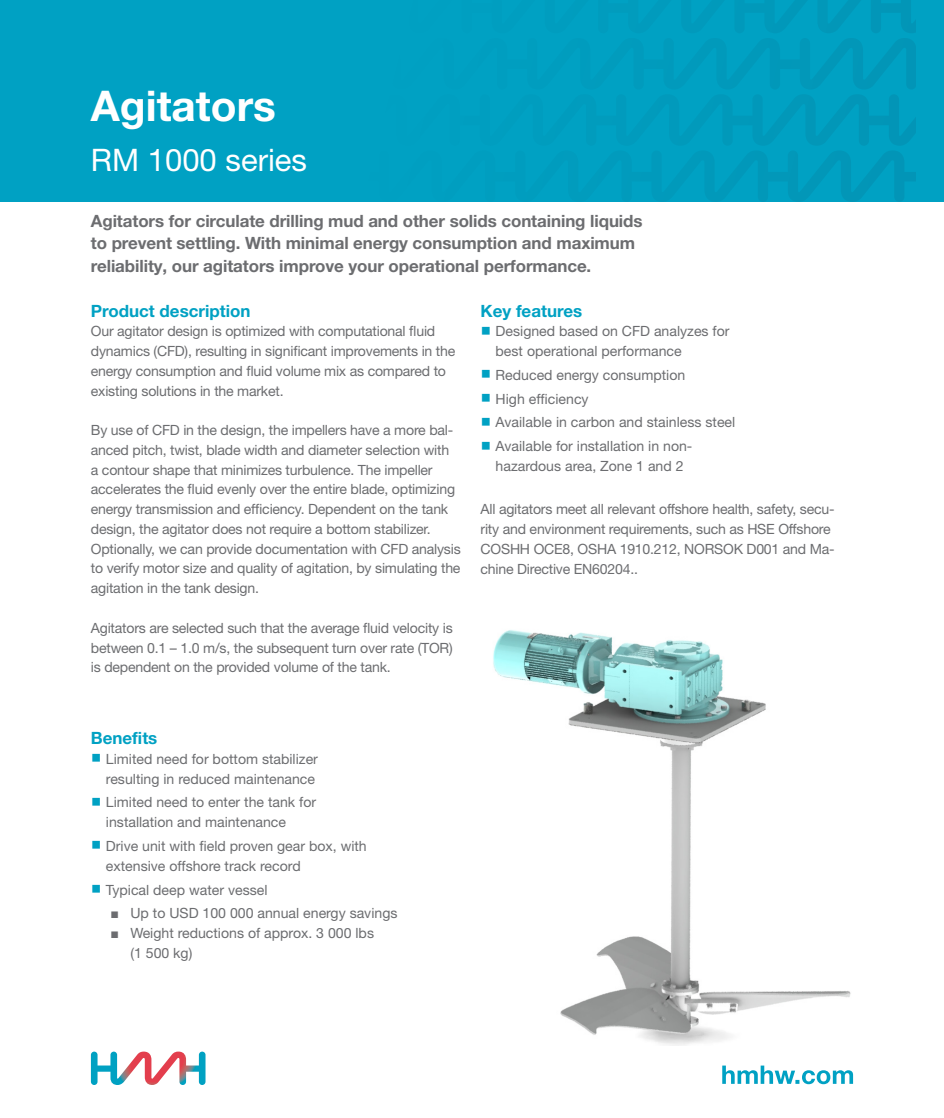
<style>
.page{position:relative;width:944px;height:1118px;background:#fff}
.page>*{position:absolute;margin:0;border:0;box-sizing:border-box;transform-origin:0 0}
.Heading_1{font:700 42.3px "Helvetica Neue LT Pro";color:#fff}
.Heading_2{font:31.05px "Helvetica Neue LT Pro";color:#fff}
.Ingress{font:700 16.95px/22.6px "Helvetica Neue LT Pro";letter-spacing:-.005em;color:#6c6d70}
.Subheading{font:700 16.95px "Helvetica Neue LT Pro";color:#00a1c3}
.t1{font:14.1px/19.8px "Helvetica Neue LT Pro";letter-spacing:-.015em;color:#6c6d70}
.s1{color:#00a1c3}
.s2{font-family:"Arial"}
</style>
<div class="page">
<div style="left:0;top:0;width:944px;height:202px;background:#00a1c3"></div>
<svg style="left:788px;top:0;width:128px;height:202px"></svg>
<svg style="left:722px;top:1065px;width:131px;height:19px"></svg>
<svg style="left:91px;top:1051px;width:114px;height:34px"></svg>
<img style="left:493px;top:630px;width:358px;height:415px">
<p class="Heading_1" style="left:91px;top:80px;width:186px">Agitators</p>
<p class="Heading_2" style="left:91px;top:141px;width:218px">RM 1000 series</p>
<p class="Ingress" style="left:91px;top:209px;width:553px">Agitators for circulate drilling mud and other solids containing liquids to prevent settling. With minimal energy consumption and maximum reliability, our agitators improve your operational performance.</p>
<p class="Subheading" style="left:91px;top:300px;width:161px">Product description</p>
<p class="t1" style="left:91px;top:321px;width:366px">Our agitator design is optimized with computational fluid dynamics (CFD), resulting in significant improvements in the energy consumption and fluid volume mix as compared to existing solutions in the market.</p>
<p class="t1" style="left:91px;top:420px;width:366px">By use of CFD in the design, the impellers have a more bal&shy;anced pitch, twist, blade width and diameter selection with a contour shape that minimizes turbulence. The impeller accelerates the fluid evenly over the entire blade, optimizing energy transmission and efficiency. Dependent on the tank design, the agitator does not require a bottom stabilizer.</p>
<p class="t1" style="left:91px;top:538px;width:371px;text-align:justify">Optionally, we can provide documentation with CFD analysis to verify motor size and quality of agitation, by simulating the agitation in the tank design.</p>
<p class="t1" style="left:91px;top:617px;width:363px;text-align:justify">Agitators are selected such that the average fluid velocity is between 0.1 – 1.0 m/s, the subsequent turn over rate (TOR) is dependent on the provided volume of the tank.</p>
<p class="Subheading" style="left:480px;top:300px;width:103px">Key features</p>
<p class="t1" style="left:496px;top:321px;width:235px;text-indent:-15px"><span class="s1">○</span> Designed based on CFD analyzes for best operational performance</p>
<p class="t1" style="left:480px;top:364px;width:206px"><span class="s1">○</span> Reduced energy consumption</p>
<p class="t1" style="left:480px;top:388px;width:110px"><span class="s1">○</span> High efficiency</p>
<p class="t1" style="left:480px;top:412px;width:256px"><span class="s1">○</span> Available in carbon and stainless steel</p>
<p class="t1" style="left:480px;top:436px;width:213px;text-align:center"><span class="s1">○</span> Available for installation in non&shy;hazardous area, Zone 1 and 2</p>
<p class="t1" style="left:480px;top:499px;width:356px">All agitators meet all relevant offshore health, safety, secu&shy;rity and environment requirements, such as HSE Offshore COSHH OCE8, OSHA 1910.212, NORSOK D001 and Ma&shy;chine Directive EN60204..</p>
<p class="Subheading" style="left:91px;top:727px;width:68px">Benefits</p>
<p class="t1" style="left:91px;top:748px;width:229px;text-align:right"><span class="s1">○</span> Limited need for bottom stabilizer resulting in reduced maintenance</p>
<p class="t1" style="left:106px;top:792px;width:212px;text-indent:-15px"><span class="s1">○</span> Limited need to enter the tank for installation and maintenance</p>
<p class="t1" style="left:106px;top:835px;width:262px;text-indent:-15px"><span class="s1">○</span> Drive unit with field proven gear box, with extensive offshore track record</p>
<p class="t1" style="left:91px;top:879px;width:178px"><span class="s1">○</span> Typical deep water vessel</p>
<p class="t1" style="left:110px;top:903px;width:289px"><span class="s2">■</span> Up to USD 100 000 annual energy savings</p>
<p class="t1" style="left:130px;top:922px;width:245px;text-indent:-20px"><span class="s2">■</span> Weight reductions of approx. 3 000 lbs (1 500 kg)</p>
</div>
